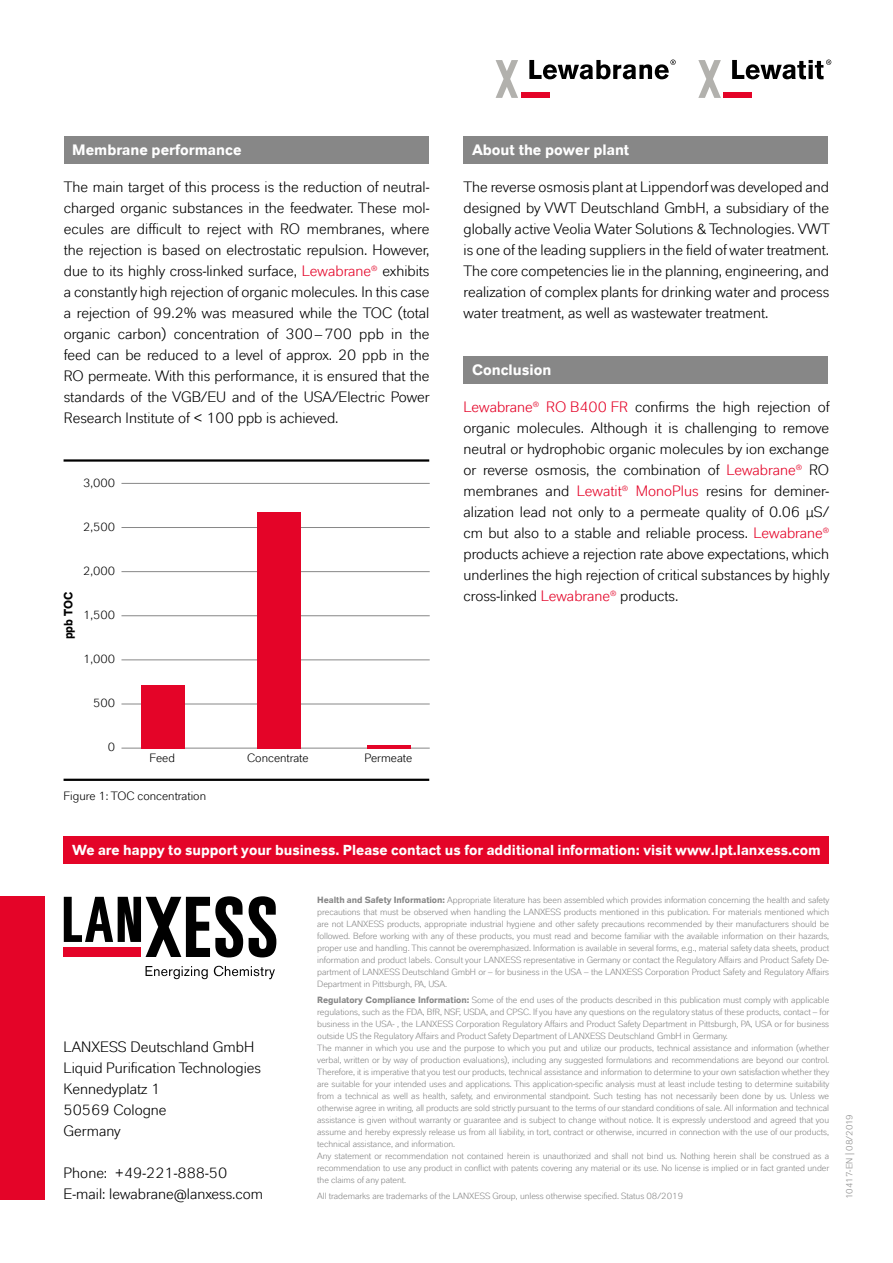
<style>
.page{position:relative;width:893px;height:1263px;background:#fff}
.page>*{position:absolute;margin:0;border:0;box-sizing:border-box;transform-origin:0 0}
.Copy{font:15px/21px "Lanxess";color:#000;text-align:justify}
.Copy_hf{font:700 15px "Lanxess";color:#fff}
.Copy_hf-2{font:700 14.4px "Lanxess";color:#fff}
.Tabelle{font:12px "Lanxess";color:#000}
.Copy-2{font:12px "Lanxess";color:#000}
.Tabelle-2{font:700 12px "Lanxess";color:#000;scale:.94 1}
.Bildunterschrift_60{font:9px/12px "Lanxess";letter-spacing:-.005em;color:#878787;text-align:justify}
.s1{color:#e40428}
.s2{font-weight:700}
</style>
<div class="page">
<div style="left:0;top:896px;width:45px;height:303px;background:#e40428"></div>
<svg style="left:146px;top:966px;width:62px;height:13px"></svg>
<svg style="left:249px;top:896px;width:27px;height:61px"></svg>
<svg style="left:64px;top:896px;width:179px;height:61px"></svg>
<svg style="left:214px;top:966px;width:61px;height:13px"></svg>
<div style="left:64px;top:836px;width:765px;height:28px;background:#e40428"></div>
<div style="left:463px;top:136px;width:365px;height:28px;background:#878787"></div>
<div style="left:463px;top:356px;width:365px;height:28px;background:#878787"></div>
<div style="left:64px;top:136px;width:365px;height:28px;background:#878787"></div>
<hr style="left:64px;top:459px;width:365px;height:3px;background:#000">
<hr style="left:64px;top:779px;width:365px;height:2px;background:#000">
<hr style="left:121px;top:483px;width:309px;height:1px;background:#878787">
<hr style="left:121px;top:527px;width:309px;height:1px;background:#878787">
<hr style="left:121px;top:571px;width:309px;height:1px;background:#878787">
<hr style="left:121px;top:615px;width:309px;height:1px;background:#878787">
<hr style="left:121px;top:659px;width:309px;height:1px;background:#878787">
<hr style="left:121px;top:704px;width:309px;height:1px;background:#878787">
<hr style="left:121px;top:748px;width:309px;height:1px;background:#878787">
<div style="left:141px;top:685px;width:44px;height:63px;background:#e40428"></div>
<hr style="left:367px;top:745px;width:44px;height:3px;background:#e40428">
<div style="left:257px;top:512px;width:43px;height:236px;background:#e40428"></div>
<div style="left:521px;top:92px;width:28px;height:6px;background:#e40428"></div>
<svg style="left:496px;top:60px;width:22px;height:38px"></svg>
<svg style="left:529px;top:60px;width:147px;height:19px"></svg>
<div style="left:724px;top:92px;width:28px;height:6px;background:#e40428"></div>
<svg style="left:698px;top:60px;width:23px;height:38px"></svg>
<svg style="left:732px;top:60px;width:99px;height:19px"></svg>
<p class="Copy_hf" style="left:72px;top:139px;width:171px">Membrane performance</p>
<p class="Copy" style="left:64px;top:176px;width:367px">The main target of this process is the reduction of neutral&shy;charged organic substances in the feedwater. These mol&shy;ecules are difficult to reject with RO membranes, where the rejection is based on electrostatic repulsion. However, due to its highly cross-linked surface, <span class="s1">Lewabrane</span><sup>®</sup> exhibits a constantly high rejection of organic molecules. In this case a rejection of 99.2% was measured while the TOC (total organic carbon) concentration of 300–700 ppb in the feed can be reduced to a level of approx. 20 ppb in the RO permeate. With this performance, it is ensured that the standards of the VGB/EU and of the USA/Electric Power Research Institute of &lt; 100 ppb is achieved.</p>
<p class="Tabelle-2" style="left:60px;top:639px;width:52px;rotate:-90deg">ppb TOC</p>
<p class="Tabelle" style="left:83px;top:476px;width:34px">3,000</p>
<p class="Tabelle" style="left:83px;top:520px;width:34px">2,500</p>
<p class="Tabelle" style="left:83px;top:564px;width:34px">2,000</p>
<p class="Tabelle" style="left:83px;top:608px;width:34px">1,500</p>
<p class="Tabelle" style="left:83px;top:652px;width:34px">1,000</p>
<p class="Tabelle" style="left:93px;top:696px;width:24px">500</p>
<p class="Tabelle" style="left:108px;top:740px;width:9px">0</p>
<p class="Tabelle" style="left:150px;top:751px;width:27px">Feed</p>
<p class="Copy-2" style="left:64px;top:789px;width:144px">Figure 1: TOC concentration</p>
<p class="Tabelle" style="left:247px;top:751px;width:63px">Concentrate</p>
<p class="Tabelle" style="left:365px;top:751px;width:49px">Permeate</p>
<p class="Copy_hf" style="left:472px;top:139px;width:159px">About the power plant</p>
<p class="Copy" style="left:463px;top:176px;width:368px">The reverse osmosis plant at Lippendorf was developed and designed by VWT Deutschland GmbH, a subsidiary of the globally active Veolia Water Solutions &amp; Technologies. VWT is one of the leading suppliers in the field of water treatment.<br>The core competencies lie in the planning, engineering, and realization of complex plants for drinking water and process water treatment, as well as wastewater treatment.</p>
<p class="Copy_hf" style="left:472px;top:359px;width:81px">Conclusion</p>
<p class="Copy" style="left:463px;top:396px;width:367px"><span class="s1">Lewabrane</span><sup>®</sup> <span class="s1">RO B400 FR</span> confirms the high rejection of organic molecules. Although it is challenging to remove neutral or hydrophobic organic molecules by ion exchange or reverse osmosis, the combination of <span class="s1">Lewabrane</span><sup>®</sup> RO membranes and <span class="s1">Lewatit</span><sup>®</sup> <span class="s1">MonoPlus</span> resins for deminer&shy;alization lead not only to a permeate quality of 0.06 µS/ cm but also to a stable and reliable process. <span class="s1">Lewabrane</span><sup>® </sup>products achieve a rejection rate above expectations, which underlines the high rejection of critical substances by highly cross-linked <span class="s1">Lewabrane</span><sup>®</sup> products.</p>
<p class="Copy_hf-2" style="left:72px;top:840px;width:750px">We are happy to support your business. Please contact us for additional information: visit www.lpt.lanxess.com</p>
<p class="Copy" style="left:64px;top:1036px;width:192px">LANXESS Deutschland GmbH</p>
<p class="Copy" style="left:64px;top:1057px;width:199px">Liquid Purification Technologies</p>
<p class="Copy" style="left:64px;top:1078px;width:98px">Kennedyplatz 1</p>
<p class="Copy" style="left:64px;top:1099px;width:105px">50569 Cologne</p>
<p class="Copy" style="left:64px;top:1120px;width:59px">Germany</p>
<p class="Copy" style="left:64px;top:1162px;width:165px">Phone: +49-221-888-50</p>
<p class="Copy" style="left:64px;top:1183px;width:201px">E-mail: lewabrane@lanxess.com</p>
<p class="Bildunterschrift_60" style="left:317px;top:893px;width:514px"><span class="s2">Health and Safety Information:</span> Appropriate literature has been assembled which provides information concerning the health and safety precautions that must be observed when handling the LANXESS products mentioned in this publication. For materials mentioned which are not LANXESS products, appropriate industrial hygiene and other safety precautions recommended by their manufacturers should be followed. Before working with any of these products, you must read and become familiar with the available information on their hazards, proper use and handling. This cannot be overemphasized. Information is available in several forms, e.g., material safety data sheets, product information and product labels. Consult your LANXESS representative in Germany or contact the Regulatory Affairs and Product Safety De&shy;partment of LANXESS Deutschland GmbH or – for business in the USA – the LANXESS Corporation Product Safety and Regulatory Affairs Department in Pittsburgh, PA, USA.</p>
<p class="Bildunterschrift_60" style="left:317px;top:994px;width:514px"><span class="s2">Regulatory Compliance Information:</span> Some of the end uses of the products described in this publication must comply with applicable regulations, such as the FDA, BfR, NSF, USDA, and CPSC. If you have any questions on the regulatory status of these products, contact – for business in the USA- , the LANXESS Corporation Regulatory Affairs and Product Safety Department in Pittsburgh, PA, USA or for business outside US the Regulatory Affairs and Product Safety Department of LANXESS Deutschland GmbH in Germany.</p>
<p class="Bildunterschrift_60" style="left:317px;top:1042px;width:514px">The manner in which you use and the purpose to which you put and utilize our products, technical assistance and information (whether verbal, written or by way of production evaluations), including any suggested formulations and recommendations are beyond our control.<br>Therefore, it is imperative that you test our products, technical assistance and information to determine to your own satisfaction whether they are suitable for your intended uses and applications. This application-specific analysis must at least include testing to determine suitability from a technical as well as health, safety, and environmental standpoint. Such testing has not necessarily been done by us. Unless we otherwise agree in writing, all products are sold strictly pursuant to the terms of our standard conditions of sale. All information and technical assistance is given without warranty or guarantee and is subject to change without notice. It is expressly understood and agreed that you assume and hereby expressly release us from all liability, in tort, contract or otherwise, incurred in connection with the use of our products, technical assistance, and information.</p>
<p class="Bildunterschrift_60" style="left:317px;top:1150px;width:514px">Any statement or recommendation not contained herein is unauthorized and shall not bind us. Nothing herein shall be construed as a recommendation to use any product in conflict with patents covering any material or its use. No license is implied or in fact granted under the claims of any patent.</p>
<p class="Bildunterschrift_60" style="left:317px;top:1190px;width:367px">All trademarks are trademarks of the LANXESS Group, unless otherwise specified. Status 08/2019</p>
<p class="Bildunterschrift_60" style="left:843px;top:1199px;width:86px;rotate:-90deg">10417-EN | 08/2019</p>
</div>
